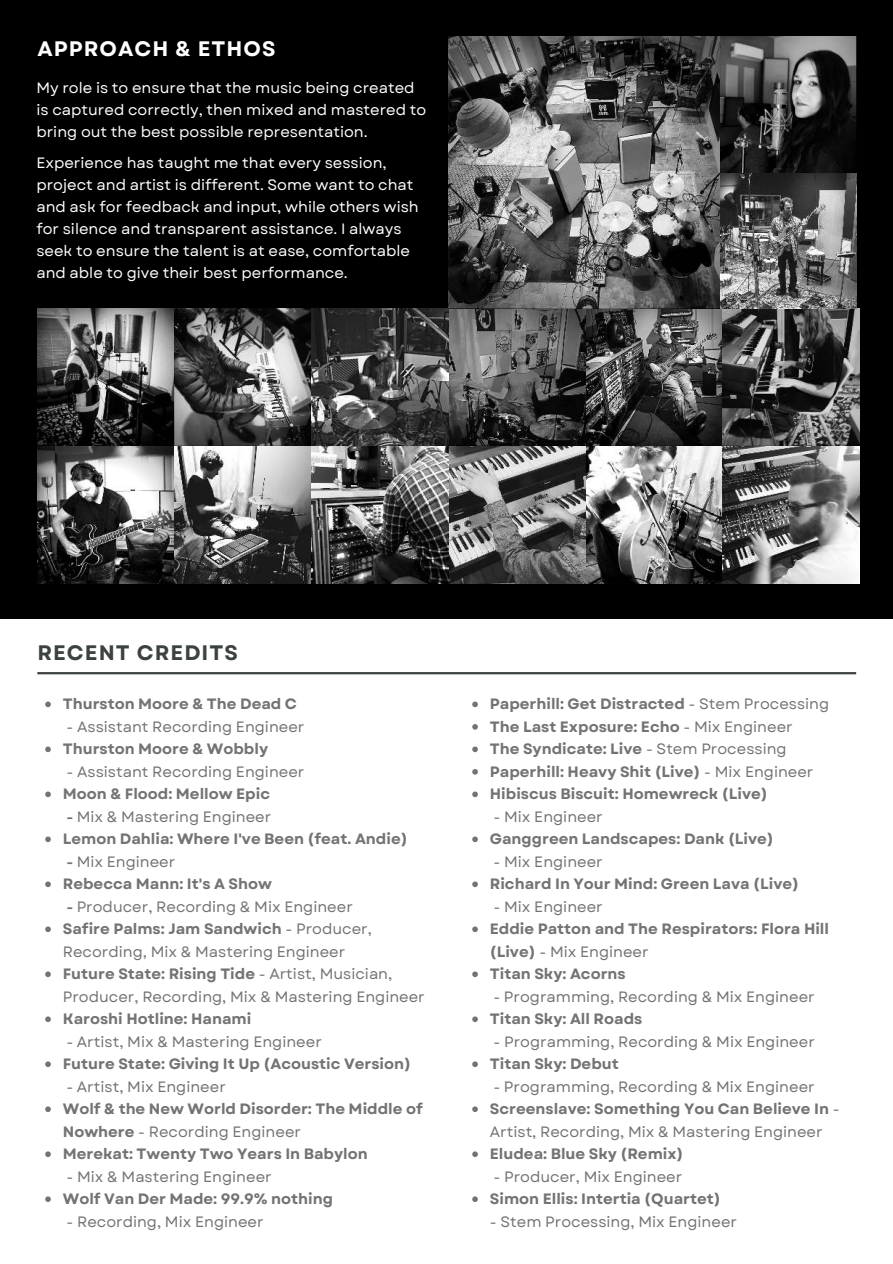
<style>
.page{position:relative;width:893px;height:1264px;background:#fff}
.page>*{position:absolute;margin:0;border:0;box-sizing:border-box;transform-origin:0 0}
.t1{font:700 21px "Garet";letter-spacing:.05em;color:#fff}
.t2{font:700 21px "Garet";letter-spacing:.05em;color:#3c4240}
.t3{font:700 15px/22.5px "Garet";color:#737373}
.t4{font:15px/22.5px "Garet";color:#737373}
.t5{font:15px/22px "Garet";color:#fff}
.s1{font-weight:400}
.s2{font-weight:700}
</style>
<div class="page">
<div style="left:0;top:0;width:892px;height:618px;background:#000"></div>
<img style="left:311px;top:308px;width:137px;height:137px">
<svg style="left:37px;top:308px;width:137px;height:137px"></svg>
<svg style="left:174px;top:308px;width:137px;height:137px;background:#5d5d5d"></svg>
<svg style="left:585px;top:308px;width:137px;height:137px"></svg>
<svg style="left:448px;top:308px;width:137px;height:137px"></svg>
<img style="left:720px;top:36px;width:136px;height:272px">
<svg style="left:448px;top:36px;width:272px;height:272px;background:#636363"></svg>
<svg style="left:722px;top:308px;width:137px;height:137px"></svg>
<img style="left:174px;top:447px;width:685px;height:137px">
<svg style="left:37px;top:447px;width:137px;height:137px"></svg>
<svg style="left:45px;top:701px;width:6px;height:6px"></svg>
<svg style="left:45px;top:746px;width:6px;height:6px"></svg>
<svg style="left:45px;top:791px;width:6px;height:6px"></svg>
<svg style="left:45px;top:836px;width:6px;height:6px"></svg>
<svg style="left:45px;top:881px;width:6px;height:6px"></svg>
<svg style="left:45px;top:926px;width:6px;height:6px"></svg>
<svg style="left:45px;top:971px;width:6px;height:6px"></svg>
<svg style="left:45px;top:1016px;width:6px;height:6px"></svg>
<svg style="left:45px;top:1061px;width:6px;height:6px"></svg>
<svg style="left:45px;top:1106px;width:6px;height:6px"></svg>
<svg style="left:45px;top:1151px;width:6px;height:5px"></svg>
<svg style="left:45px;top:1196px;width:6px;height:5px"></svg>
<svg style="left:472px;top:701px;width:6px;height:6px"></svg>
<svg style="left:472px;top:724px;width:6px;height:5px"></svg>
<svg style="left:472px;top:746px;width:6px;height:6px"></svg>
<svg style="left:472px;top:769px;width:6px;height:5px"></svg>
<svg style="left:472px;top:791px;width:6px;height:6px"></svg>
<svg style="left:472px;top:836px;width:6px;height:6px"></svg>
<svg style="left:472px;top:881px;width:6px;height:6px"></svg>
<svg style="left:472px;top:926px;width:6px;height:6px"></svg>
<svg style="left:472px;top:971px;width:6px;height:6px"></svg>
<svg style="left:472px;top:1016px;width:6px;height:6px"></svg>
<svg style="left:472px;top:1061px;width:6px;height:6px"></svg>
<svg style="left:472px;top:1106px;width:6px;height:6px"></svg>
<svg style="left:472px;top:1151px;width:6px;height:5px"></svg>
<svg style="left:472px;top:1196px;width:6px;height:5px"></svg>
<hr style="left:37px;top:672px;width:819px;height:2px;background:#3c4240">
<h1 class="t1" style="left:37px;top:35px;width:240px">APPROACH &amp; ETHOS</h1>
<p class="t5" style="left:36px;top:77px;width:391px">My role is to ensure that the music being created is captured correctly, then mixed and mastered to bring out the best possible representation.</p>
<p class="t5" style="left:36px;top:152px;width:384px">Experience has taught me that every session, project and artist is different. Some want to chat and ask for feedback and input, while others wish for silence and transparent assistance. I always seek to ensure the talent is at ease, comfortable and able to give their best performance.</p>
<h1 class="t2" style="left:37px;top:640px;width:202px">RECENT CREDITS</h1>
<p class="t3" style="left:63px;top:693px;width:236px">Thurston Moore &amp; The Dead C</p>
<p class="t4" style="left:66px;top:716px;width:239px">- Assistant Recording Engineer</p>
<p class="t3" style="left:63px;top:738px;width:207px">Thurston Moore &amp; Wobbly</p>
<p class="t4" style="left:66px;top:761px;width:239px">- Assistant Recording Engineer</p>
<p class="t3" style="left:63px;top:783px;width:209px">Moon &amp; Flood: Mellow Epic</p>
<p class="t3" style="left:63px;top:806px;width:346px">- <span class="s1">Mix &amp; Mastering Engineer<br></span>Lemon Dahlia: Where I've Been (feat. Andie)</p>
<p class="t3" style="left:63px;top:850px;width:211px">- <span class="s1">Mix Engineer<br></span>Rebecca Mann: It's A Show</p>
<p class="t4" style="left:63px;top:895px;width:363px"><span class="s2">-</span> Producer, Recording &amp; Mix Engineer<br><span class="s2">Safire Palms: Jam Sandwich</span> - Producer, Recording, Mix &amp; Mastering Engineer<br><span class="s2">Future State: Rising Tide</span> - Artist, Musician, Producer, Recording, Mix &amp; Mastering Engineer</p>
<p class="t3" style="left:63px;top:1008px;width:190px">Karoshi Hotline: Hanami</p>
<p class="t4" style="left:66px;top:1030px;width:257px">- Artist, Mix &amp; Mastering Engineer</p>
<p class="t3" style="left:63px;top:1053px;width:349px">Future State: Giving It Up (Acoustic Version)</p>
<p class="t4" style="left:66px;top:1075px;width:161px">- Artist, Mix Engineer</p>
<p class="t3" style="left:63px;top:1098px;width:361px">Wolf &amp; the New World Disorder: The Middle of<br>Nowhere <span class="s1">- Recording Engineer<br></span>Merekat: Twenty Two Years In Babylon</p>
<p class="t4" style="left:66px;top:1165px;width:207px">- Mix &amp; Mastering Engineer</p>
<p class="t3" style="left:63px;top:1188px;width:271px">Wolf Van Der Made: 99.9% nothing</p>
<p class="t4" style="left:66px;top:1210px;width:198px">- Recording, Mix Engineer</p>
<p class="t3" style="left:490px;top:693px;width:341px">Paperhill: Get Distracted <span class="s1">- Stem Processing </span>The Last Exposure: Echo <span class="s1">- Mix Engineer<br></span>The Syndicate: Live <span class="s1">- Stem Processing </span>Paperhill: Heavy Shit (Live) <span class="s1">- Mix Engineer </span>Hibiscus Biscuit: Homewreck (Live)</p>
<p class="t4" style="left:493px;top:805px;width:111px">- Mix Engineer</p>
<p class="t3" style="left:490px;top:828px;width:285px">Ganggreen Landscapes: Dank (Live)</p>
<p class="t4" style="left:493px;top:850px;width:111px">- Mix Engineer</p>
<p class="t3" style="left:490px;top:873px;width:311px">Richard In Your Mind: Green Lava (Live)</p>
<p class="t4" style="left:493px;top:895px;width:111px">- Mix Engineer</p>
<p class="t3" style="left:490px;top:918px;width:340px">Eddie Patton and The Respirators: Flora Hill (Live) <span class="s1">- Mix Engineer<br></span>Titan Sky: Acorns</p>
<p class="t4" style="left:493px;top:985px;width:323px">- Programming, Recording &amp; Mix Engineer</p>
<p class="t3" style="left:490px;top:1008px;width:154px">Titan Sky: All Roads</p>
<p class="t4" style="left:493px;top:1030px;width:323px">- Programming, Recording &amp; Mix Engineer</p>
<p class="t3" style="left:490px;top:1053px;width:130px">Titan Sky: Debut</p>
<p class="t4" style="left:490px;top:1075px;width:351px">- Programming, Recording &amp; Mix Engineer<br><span class="s2">Screenslave: Something You Can Believe In</span> -<br>Artist, Recording, Mix &amp; Mastering Engineer</p>
<p class="t3" style="left:490px;top:1143px;width:195px">Eludea: Blue Sky (Remix)</p>
<p class="t4" style="left:493px;top:1165px;width:190px">- Producer, Mix Engineer</p>
<p class="t3" style="left:490px;top:1188px;width:232px">Simon Ellis: Intertia (Quartet)</p>
<p class="t4" style="left:490px;top:1210px;width:249px">- Stem Processing, Mix Engineer</p>
</div>
